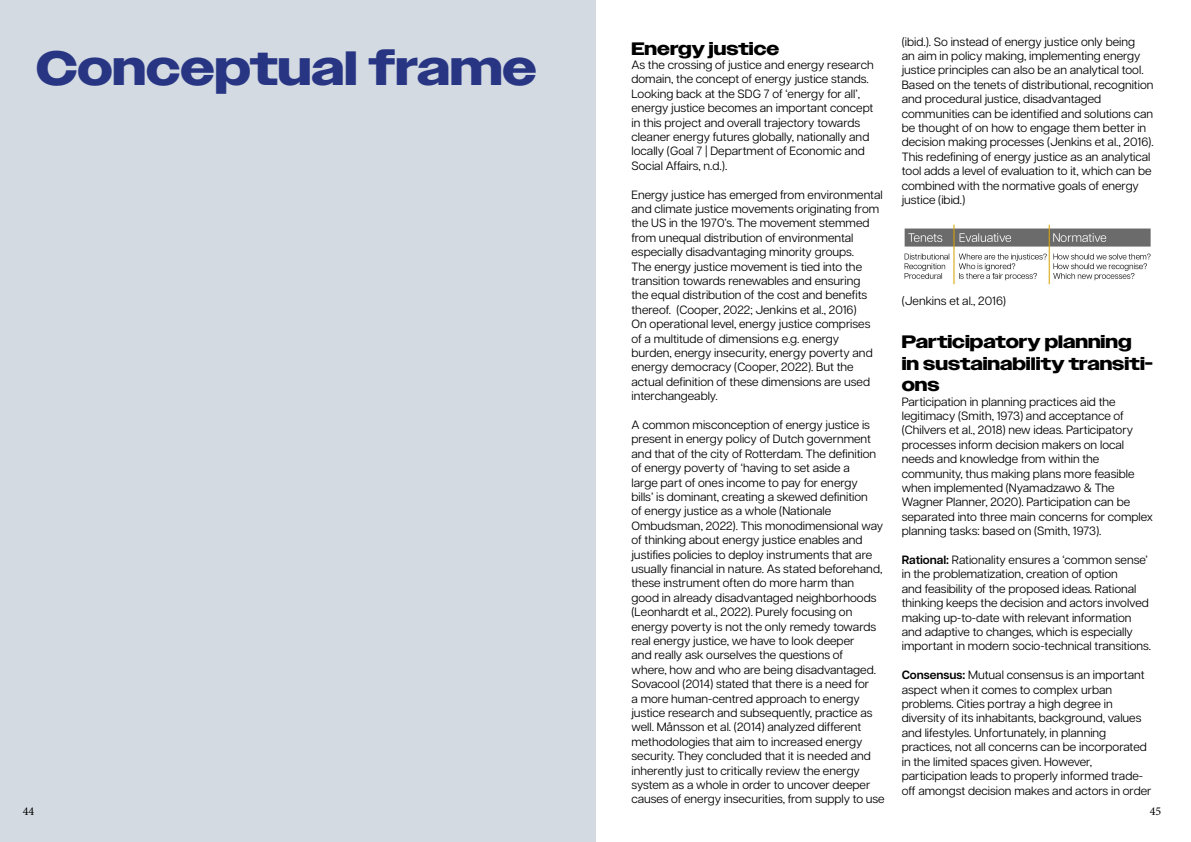
<style>
.page{position:relative;width:1191px;height:842px;background:#fff}
.page>*{position:absolute;margin:0;border:0;box-sizing:border-box;transform-origin:0 0}
.t1{font:700 48px "Owners Wide";color:#283583}
.t2{font:700 18px/21.6px "Owners Wide";color:#000}
.t3{font:12px/14.4px "Articulat CF";color:#000}
.t4{font:12px "Minion Pro";color:#000}
.s1{font-weight:600}
</style>
<div class="page">
<div style="left:0;top:0;width:595px;height:842px;background:#d3dae2"></div>
<img style="left:904px;top:224px;width:247px;height:61px">
<p class="t3" style="left:901px;top:33px;width:253px">(ibid.). So instead of energy justice only being<br>an aim in policy making, implementing energy justice principles can also be an analytical tool.<br>Based on the tenets of distributional, recognition and procedural justice, disadvantaged communities can be identified and solutions can be thought of on how to engage them better in decision making processes (Jenkins et al., 2016).<br>This redefining of energy justice as an analytical tool adds a level of evaluation to it, which can be combined with the normative goals of energy justice (ibid.)</p>
<h2 class="t2" style="left:631px;top:38px;width:149px">Energy justice</h2>
<p class="t3" style="left:631px;top:57px;width:244px">As the crossing of justice and energy research domain, the concept of energy justice stands.<br>Looking back at the SDG 7 of ‘energy for all’, energy justice becomes an important concept in this project and overall trajectory towards cleaner energy futures globally, nationally and locally (Goal 7 | Department of Economic and Social Affairs, n.d.).</p>
<p class="t3" style="left:631px;top:186px;width:253px">Energy justice has emerged from environmental and climate justice movements originating from the US in the 1970’s. The movement stemmed from unequal distribution of environmental especially disadvantaging minority groups.<br>The energy justice movement is tied into the transition towards renewables and ensuring<br>the equal distribution of the cost and benefits thereof. (Cooper, 2022; Jenkins et al., 2016)<br>On operational level, energy justice comprises of a multitude of dimensions e.g. energy<br>burden, energy insecurity, energy poverty and energy democracy (Cooper, 2022). But the actual definition of these dimensions are used interchangeably.</p>
<p class="t3" style="left:631px;top:417px;width:255px">A common misconception of energy justice is present in energy policy of Dutch government and that of the city of Rotterdam. The definition of energy poverty of ‘having to set aside a<br>large part of ones income to pay for energy<br>bills’ is dominant, creating a skewed definition<br>of energy justice as a whole (Nationale Ombudsman, 2022). This monodimensional way of thinking about energy justice enables and justifies policies to deploy instruments that are usually financial in nature. As stated beforehand, these instrument often do more harm than good in already disadvantaged neighborhoods (Leonhardt et al., 2022). Purely focusing on energy poverty is not the only remedy towards real energy justice, we have to look deeper<br>and really ask ourselves the questions of<br>where, how and who are being disadvantaged.<br>Sovacool (2014) stated that there is a need for<br>a more human-centred approach to energy justice research and subsequently, practice as well. Månsson et al. (2014) analyzed different methodologies that aim to increased energy security. They concluded that it is needed and inherently just to critically review the energy system as a whole in order to uncover deeper causes of energy insecurities, from supply to use</p>
<h1 class="t1" style="left:36px;top:40px;width:502px">Conceptual frame</h1>
<p class="t3" style="left:901px;top:293px;width:106px">(Jenkins et al., 2016)</p>
<h2 class="t2" style="left:901px;top:331px;width:253px">Participatory planning in sustainability transiti&shy;ons</h2>
<p class="t3" style="left:901px;top:393px;width:253px">Participation in planning practices aid the legitimacy (Smith, 1973) and acceptance of (Chilvers et al., 2018) new ideas. Participatory processes inform decision makers on local needs and knowledge from within the community, thus making plans more feasible when implemented (Nyamadzawo &amp; The Wagner Planner, 2020). Participation can be separated into three main concerns for complex planning tasks: based on (Smith, 1973).</p>
<p class="t3" style="left:901px;top:552px;width:251px"><span class="s1">Rational:</span> Rationality ensures a ‘common sense’ in the problematization, creation of option<br>and feasibility of the proposed ideas. Rational thinking keeps the decision and actors involved making up-to-date with relevant information and adaptive to changes, which is especially important in modern socio-technical transitions.</p>
<p class="t3" style="left:901px;top:667px;width:251px"><span class="s1">Consensus:</span> Mutual consensus is an important aspect when it comes to complex urban problems. Cities portray a high degree in diversity of its inhabitants, background, values and lifestyles. Unfortunately, in planning practices, not all concerns can be incorporated in the limited spaces given. However, participation leads to properly informed trade&shy;off amongst decision makes and actors in order</p>
<p class="t4" style="left:23px;top:803px;width:13px">44</p>
<p class="t4" style="left:1149px;top:803px;width:13px">45</p>
</div>
